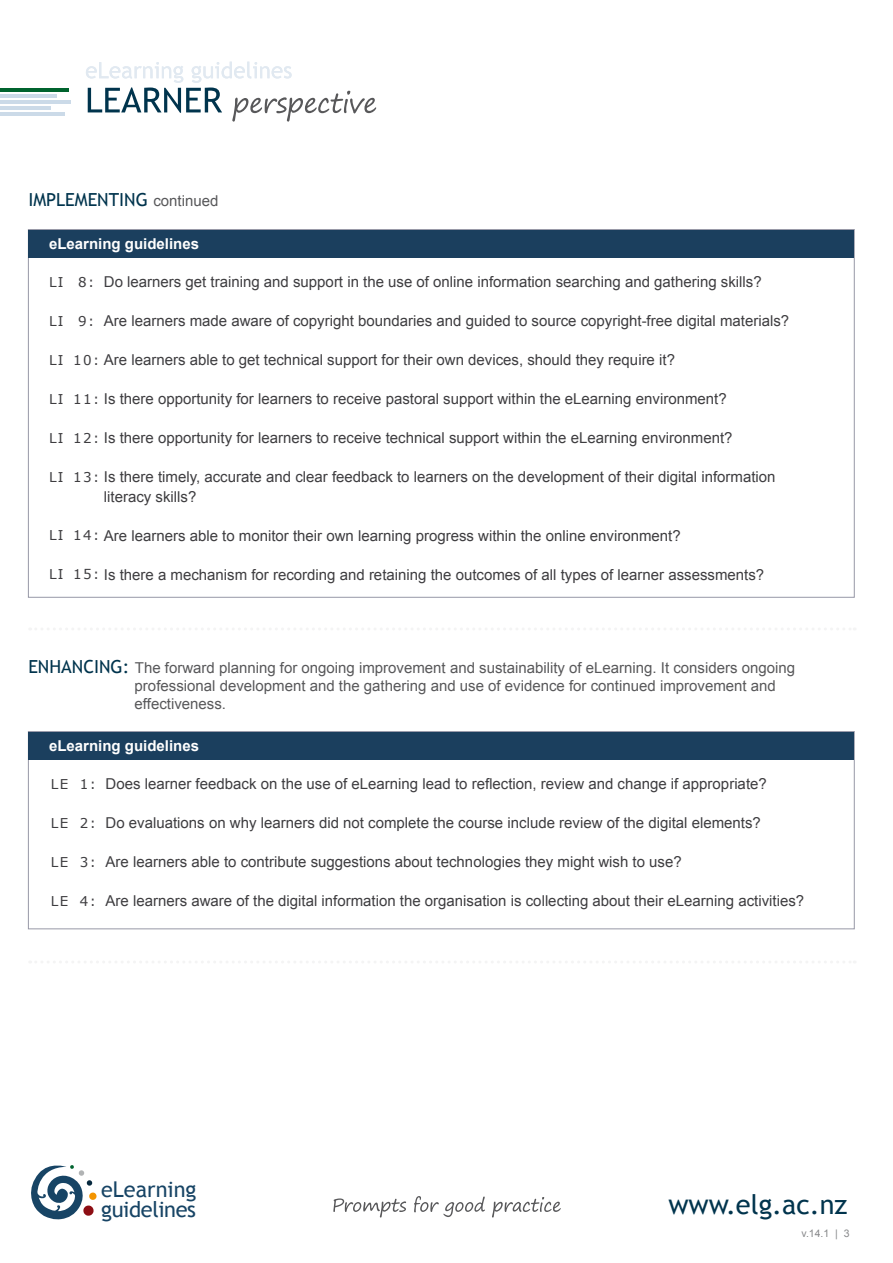
<style>
.page{position:relative;width:893px;height:1263px;background:#fff}
.page>*{position:absolute;margin:0;border:0;box-sizing:border-box;transform-origin:0 0}
.t1{font:27.15px "Trebuchet MS";color:#00344d}
.t2{font:21.75px/19.8px "Trebuchet MS";letter-spacing:-.015em;color:#174465}
.t3{font:18px "Trebuchet MS";color:#00344d}
.t4{font:15px/19.5px "Arial";color:#3e3d40}
.t5{font:15px/18px "Arial";color:#58585a}
.t6{font:700 15px "Arial";color:#fff}
.t7{font:13.5px "Verdana";letter-spacing:.1em;color:#3e3d40}
.t8{font:10.5px "Arial";color:#87888a}
.s1{font-family:"Arial";font-size:15px;color:#58585a}
.s2{font-family:"Trebuchet MS";font-size:18px;color:#00344d}
.s3{font-size:21.45px}
</style>
<div class="page">
<svg style="left:31px;top:1165px;width:66px;height:54px"></svg>
<svg style="left:333px;top:1196px;width:228px;height:21px"></svg>
<svg style="left:86px;top:62px;width:290px;height:60px"></svg>
<hr style="left:0;top:89px;width:68px;height:3px;background:#00632e">
<hr style="left:0;top:94px;width:57px;height:4px;background:#cbdae8">
<hr style="left:0;top:100px;width:70px;height:4px;background:#cbdae8">
<hr style="left:0;top:106px;width:51px;height:4px;background:#cbdae8">
<hr style="left:0;top:112px;width:64px;height:4px;background:#cbdae8">
<svg style="left:30px;top:628px;width:825px;height:2px"></svg>
<svg style="left:30px;top:961px;width:825px;height:2px"></svg>
<div style="left:29px;top:230px;width:825px;height:27px;background:#1b3f5e"></div>
<div style="left:29px;top:732px;width:825px;height:27px;background:#1b3f5e"></div>
<p class="t3" style="left:28px;top:189px;width:192px">IMPLEMENTING <span class="s1">continued</span></p>
<p class="t6" style="left:49px;top:234px;width:152px">eLearning guidelines</p>
<p class="t7" style="left:49px;top:273px;width:16px">LI</p>
<p class="t7" style="left:49px;top:312px;width:16px">LI</p>
<p class="t7" style="left:49px;top:351px;width:16px">LI</p>
<p class="t7" style="left:49px;top:390px;width:16px">LI</p>
<p class="t7" style="left:49px;top:429px;width:16px">LI</p>
<p class="t7" style="left:49px;top:468px;width:16px">LI</p>
<p class="t7" style="left:49px;top:526px;width:16px">LI</p>
<p class="t7" style="left:49px;top:565px;width:16px">LI</p>
<p class="t4" style="left:104px;top:272px;width:659px">Do learners get training and support in the use of online information searching and gathering skills?</p>
<p class="t4" style="left:104px;top:311px;width:687px">Are learners made aware of copyright boundaries and guided to source copyright-free digital materials?</p>
<p class="t4" style="left:104px;top:350px;width:573px">Are learners able to get technical support for their own devices, should they require it?</p>
<p class="t4" style="left:104px;top:389px;width:624px">Is there opportunity for learners to receive pastoral support within the eLearning environment?</p>
<p class="t4" style="left:104px;top:428px;width:630px">Is there opportunity for learners to receive technical support within the eLearning environment?</p>
<p class="t4" style="left:104px;top:467px;width:673px">Is there timely, accurate and clear feedback to learners on the development of their digital information literacy skills?</p>
<p class="t4" style="left:104px;top:526px;width:578px">Are learners able to monitor their own learning progress within the online environment?</p>
<p class="t4" style="left:104px;top:565px;width:662px">Is there a mechanism for recording and retaining the outcomes of all types of learner assessments?</p>
<p class="t7" style="left:78px;top:273px;width:18px">8:</p>
<p class="t7" style="left:78px;top:312px;width:18px">9:</p>
<p class="t7" style="left:73px;top:351px;width:28px">10:</p>
<p class="t7" style="left:73px;top:390px;width:28px">11:</p>
<p class="t7" style="left:73px;top:429px;width:28px">12:</p>
<p class="t7" style="left:73px;top:468px;width:28px">13:</p>
<p class="t7" style="left:73px;top:526px;width:28px">14:</p>
<p class="t7" style="left:73px;top:565px;width:28px">15:</p>
<p class="t5" style="left:28px;top:659px;width:768px"><span class="s2">ENHANCING:</span> The forward planning for ongoing improvement and sustainability of eLearning. It considers ongoing</p>
<p class="t5" style="left:135px;top:677px;width:643px">professional development and the gathering and use of evidence for continued improvement and effectiveness.</p>
<p class="t6" style="left:49px;top:736px;width:152px">eLearning guidelines</p>
<p class="t7" style="left:51px;top:774px;width:19px">LE</p>
<p class="t7" style="left:51px;top:813px;width:19px">LE</p>
<p class="t7" style="left:51px;top:852px;width:19px">LE</p>
<p class="t7" style="left:51px;top:891px;width:19px">LE</p>
<p class="t7" style="left:80px;top:774px;width:18px">1:</p>
<p class="t7" style="left:80px;top:813px;width:18px">2:</p>
<p class="t7" style="left:80px;top:852px;width:18px">3:</p>
<p class="t7" style="left:80px;top:891px;width:18px">4:</p>
<p class="t4" style="left:106px;top:774px;width:663px">Does learner feedback on the use of eLearning lead to reflection, review and change if appropriate?</p>
<p class="t4" style="left:106px;top:813px;width:657px">Do evaluations on why learners did not complete the course include review of the digital elements?</p>
<p class="t4" style="left:106px;top:852px;width:578px">Are learners able to contribute suggestions about technologies they might wish to use?</p>
<p class="t4" style="left:106px;top:891px;width:700px">Are learners aware of the digital information the organisation is collecting about their eLearning activities?</p>
<p class="t2" style="left:101px;top:1180px;width:97px"><span class="s3">e</span>Learning guidelines</p>
<p class="t1" style="left:668px;top:1188px;width:181px">www.elg.ac.nz</p>
<p class="t8" style="left:801px;top:1226px;width:50px">v.14.1 | 3</p>
</div>
